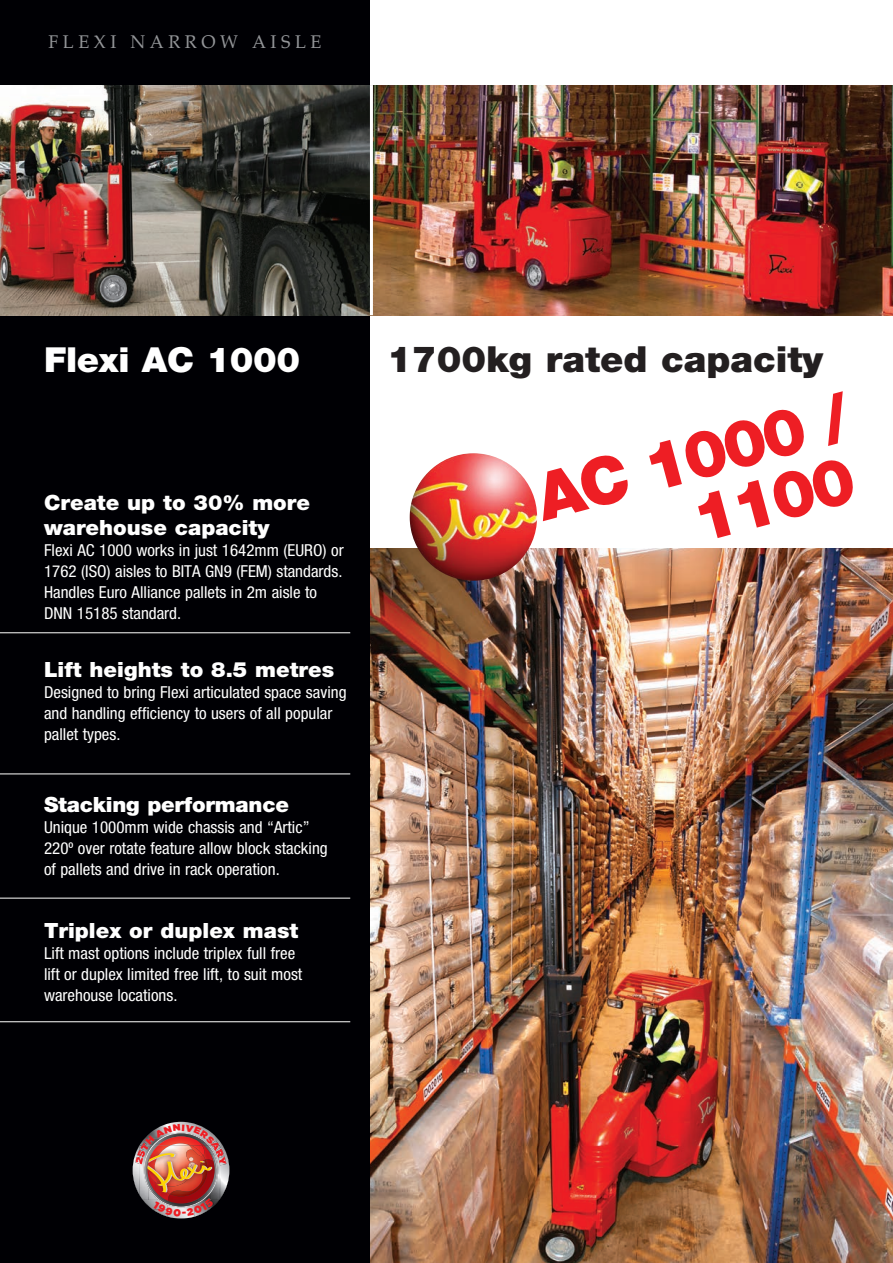
<style>
.page{position:relative;width:893px;height:1263px;background:#fff}
.page>*{position:absolute;margin:0;border:0;box-sizing:border-box;transform-origin:0 0}
.t1{font:900 65.7px/61.5px "Helvetica Neue LT Std";color:#ee1e24;text-align:right}
.t2{font:900 36px "Helvetica Neue LT Std";color:#231f20}
.t3{font:900 34.5px "Helvetica Neue LT Std";letter-spacing:-.01em;color:#fff}
.t4{font:900 21px/24px "Helvetica Neue LT Std";color:#fff}
.t5{font:18px "Palatino";letter-spacing:.25em;color:#939598}
.t6{font:condensed 16.5px/21px "Helvetica Neue LT Std";color:#fff}
</style>
<div class="page">
<img style="left:370px;top:549px;width:523px;height:714px">
<div style="left:0;top:0;width:370px;height:1263px;background:#000004"></div>
<hr style="left:0;top:773px;width:350px;height:1px;background:#fff">
<hr style="left:0;top:898px;width:350px;height:1px;background:#fff">
<hr style="left:0;top:632px;width:350px;height:1px;background:#fff">
<hr style="left:0;top:1021px;width:350px;height:1px;background:#fff">
<img style="left:373px;top:85px;width:520px;height:230px">
<img style="left:0;top:85px;width:370px;height:230px">
<img style="left:410px;top:453px;width:127px;height:128px;border-radius:64px">
<img style="left:167px;top:1122px;width:28px;height:2px">
<img style="left:133px;top:1159px;width:1px;height:22px">
<img style="left:134px;top:1124px;width:95px;height:95px">
<p class="t5" style="left:48px;top:27px;width:275px">FLEXI NARROW AISLE</p>
<p class="t3" style="left:44px;top:339px;width:258px">Flexi AC 1000</p>
<p class="t4" style="left:44px;top:491px;width:268px">Create up to 30% more warehouse capacity</p>
<p class="t6" style="left:44px;top:539px;width:301px">Flexi AC 1000 works in just 1642mm (EURO) or 1762 (ISO) aisles to BITA GN9 (FEM) standards.<br>Handles Euro Alliance pallets in 2m aisle to DNN 15185 standard.</p>
<p class="t4" style="left:44px;top:657px;width:292px">Lift heights to 8.5 metres</p>
<p class="t6" style="left:44px;top:681px;width:304px">Designed to bring Flexi articulated space saving and handling efficiency to users of all popular pallet types.</p>
<p class="t4" style="left:44px;top:792px;width:246px">Stacking performance</p>
<p class="t6" style="left:44px;top:816px;width:285px">Unique 1000mm wide chassis and “Artic”<br>220º over rotate feature allow block stacking of pallets and drive in rack operation.</p>
<p class="t4" style="left:44px;top:918px;width:256px">Triplex or duplex mast</p>
<p class="t6" style="left:44px;top:942px;width:260px">Lift mast options include triplex full free lift or duplex limited free lift, to suit most warehouse locations.</p>
<p class="t2" style="left:387px;top:338px;width:437px">1700kg rated capacity</p>
<p class="t1" style="left:529px;top:468px;width:324px;rotate:-15deg">AC 1000 /<br>1100</p>
</div>
